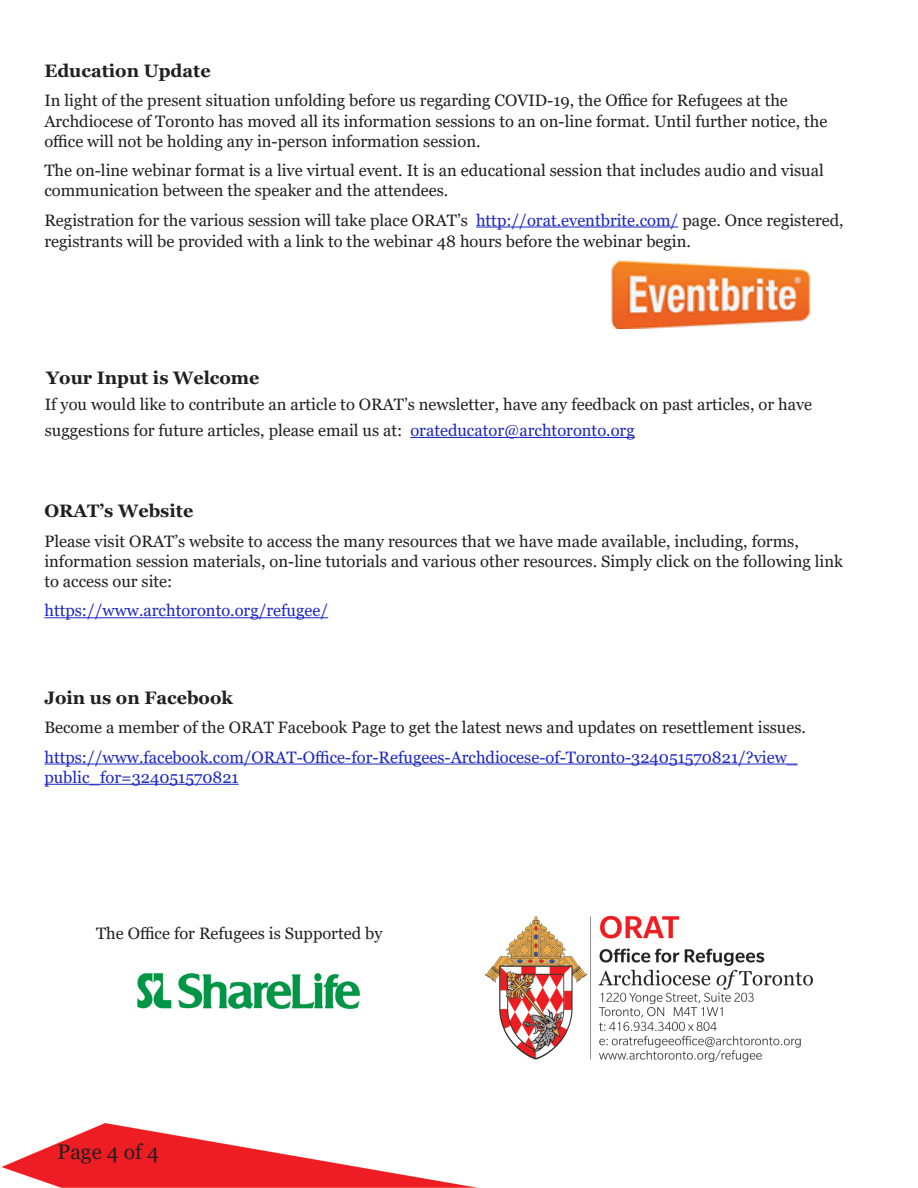
<style>
.page{position:relative;width:918px;height:1188px;background:#fff}
.page>*{position:absolute;margin:0;border:0;box-sizing:border-box;transform-origin:0 0}
.t1{font:21px "Georgia";color:#231f20}
.Text{font:700 18px "Georgia";color:#231f20}
.TOC_S{font:700 18px "Georgia";color:#231f20}
.Text-2{font:16.5px/20.2px "Georgia";color:#231f20}
.TOC_S-2{font:16.5px "Georgia";color:#231f20}
.t2{font:16.5px/20.2px "Georgia";color:#1c27c1}
.s1{color:#1c27c1}
</style>
<div class="page">
<img style="left:1px;top:226px;width:812px;height:962px">
<img style="left:135px;top:970px;width:229px;height:41px">
<img style="left:485px;top:917px;width:327px;height:145px">
<hr style="left:476px;top:227px;width:202px;height:1px;background:#1c27c1">
<hr style="left:410px;top:437px;width:225px;height:1px;background:#1c27c1">
<hr style="left:44px;top:617px;width:284px;height:1px;background:#1c27c1">
<hr style="left:44px;top:764px;width:754px;height:1px;background:#1c27c1">
<hr style="left:44px;top:784px;width:195px;height:1px;background:#1c27c1">
<img style="left:611px;top:260px;width:200px;height:69px">
<p class="Text" style="left:44px;top:59px;width:168px">Education Update</p>
<p class="Text-2" style="left:44px;top:91px;width:785px">In light of the present situation unfolding before us regarding COVID-19, the Office for Refugees at the<br>Archdiocese of Toronto has moved all its information sessions to an on-line format. Until further notice, the office will not be holding any in-person information session.</p>
<p class="Text-2" style="left:44px;top:161px;width:781px">The on-line webinar format is a live virtual event. It is an educational session that includes audio and visual communication between the speaker and the attendees.</p>
<p class="Text-2" style="left:44px;top:209px;width:801px;line-height:21.6px">Registration for the various session will take place ORAT’s <span class="s1">http://orat.eventbrite.com/</span> page. Once registered, registrants will be provided with a link to the webinar 48 hours before the webinar begin.</p>
<p class="TOC_S" style="left:46px;top:366px;width:215px">Your Input is Welcome</p>
<p class="TOC_S-2" style="left:45px;top:394px;width:769px">If you would like to contribute an article to ORAT’s newsletter, have any feedback on past articles, or have</p>
<p class="TOC_S-2" style="left:45px;top:420px;width:591px">suggestions for future articles, please email us at: <span class="s1">orateducator@archtoronto.org</span></p>
<p class="Text" style="left:44px;top:500px;width:150px">ORAT’s Website</p>
<p class="Text-2" style="left:44px;top:531px;width:800px">Please visit ORAT’s website to access the many resources that we have made available, including, forms, information session materials, on-line tutorials and various other resources. Simply click on the following link to access our site:</p>
<p class="t2" style="left:44px;top:601px;width:285px">https://www.archtoronto.org/refugee/</p>
<p class="Text" style="left:44px;top:686px;width:190px">Join us on Facebook</p>
<p class="Text-2" style="left:44px;top:718px;width:763px">Become a member of the ORAT Facebook Page to get the latest news and updates on resettlement issues.</p>
<p class="t2" style="left:44px;top:747px;width:755px">https://www.facebook.com/ORAT-Office-for-Refugees-Archdiocese-of-Toronto-324051570821/?view_ public_for=324051570821</p>
<p class="Text-2" style="left:96px;top:924px;width:288px">The Office for Refugees is Supported by</p>
<p class="t1" style="left:58px;top:1140px;width:103px">Page 4 of 4</p>
</div>
